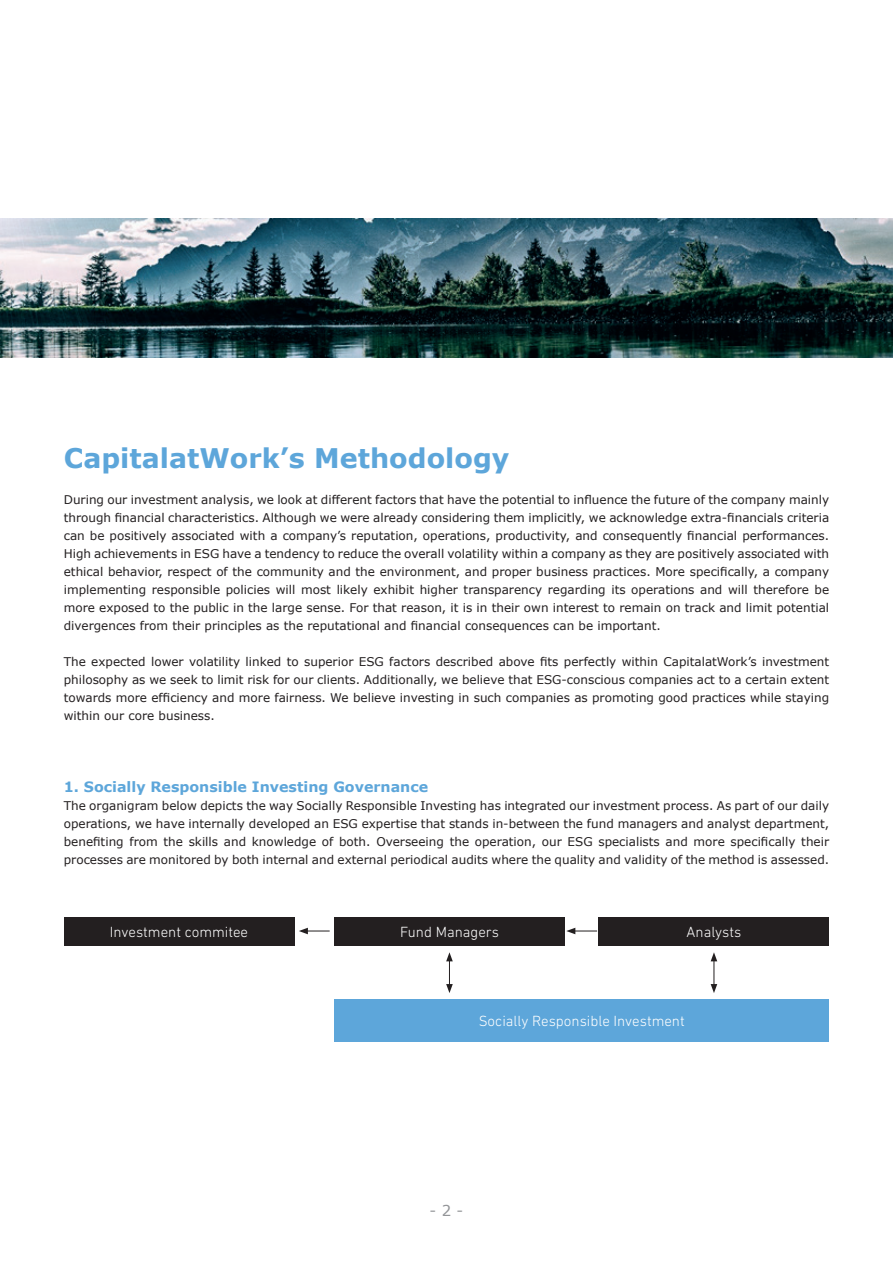
<style>
.page{position:relative;width:893px;height:1263px;background:#fff}
.page>*{position:absolute;margin:0;border:0;box-sizing:border-box;transform-origin:0 0}
.t1{font:700 27px "Verdana";color:#5da6da}
.t2{font:300 15px "DIN Next LT Pro";color:#fff}
.t3{font:15px "Verdana";color:#939598}
.t4{font:700 14.25px "Verdana";color:#5da6da}
.t5{font:12px/18px "Verdana";color:#231f20;text-align:justify}
</style>
<div class="page">
<div style="left:64px;top:917px;width:230px;height:28px;background:#231f20"></div>
<div style="left:334px;top:917px;width:231px;height:28px;background:#231f20"></div>
<div style="left:334px;top:999px;width:495px;height:43px;background:#5da6da"></div>
<div style="left:599px;top:917px;width:230px;height:28px;background:#231f20"></div>
<svg style="left:299px;top:928px;width:31px;height:6px"></svg>
<svg style="left:566px;top:928px;width:31px;height:6px"></svg>
<svg style="left:446px;top:952px;width:7px;height:41px"></svg>
<svg style="left:711px;top:952px;width:6px;height:41px"></svg>
<img style="left:0;top:219px;width:893px;height:138px">
<h1 class="t1" style="left:64px;top:441px;width:447px">CapitalatWork’s Methodology</h1>
<p class="t5" style="left:64px;top:491px;width:767px">During our investment analysis, we look at different factors that have the potential to influence the future of the company mainly through financial characteristics. Although we were already considering them implicitly, we acknowledge extra-financials criteria can be positively associated with a company’s reputation, operations, productivity, and consequently financial performances.<br>High achievements in ESG have a tendency to reduce the overall volatility within a company as they are positively associated with ethical behavior, respect of the community and the environment, and proper business practices. More specifically, a company implementing responsible policies will most likely exhibit higher transparency regarding its operations and will therefore be more exposed to the public in the large sense. For that reason, it is in their own interest to remain on track and limit potential divergences from their principles as the reputational and financial consequences can be important.</p>
<p class="t5" style="left:64px;top:653px;width:767px">The expected lower volatility linked to superior ESG factors described above fits perfectly within CapitalatWork’s investment philosophy as we seek to limit risk for our clients. Additionally, we believe that ESG-conscious companies act to a certain extent towards more efficiency and more fairness. We believe investing in such companies as promoting good practices while staying within our core business.</p>
<p class="t4" style="left:64px;top:778px;width:366px">1. Socially Responsible Investing Governance</p>
<p class="t5" style="left:64px;top:797px;width:767px">The organigram below depicts the way Socially Responsible Investing has integrated our investment process. As part of our daily operations, we have internally developed an ESG expertise that stands in-between the fund managers and analyst department, benefiting from the skills and knowledge of both. Overseeing the operation, our ESG specialists and more specifically their processes are monitored by both internal and external periodical audits where the quality and validity of the method is assessed.</p>
<p class="t2" style="left:110px;top:923px;width:140px">Investment commitee</p>
<p class="t2" style="left:400px;top:923px;width:100px">Fund Managers</p>
<p class="t2" style="left:687px;top:923px;width:56px">Analysts</p>
<p class="t2" style="left:479px;top:1013px;width:208px">Socially Responsible Investment</p>
<p class="t3" style="left:430px;top:1200px;width:35px">- 2 -</p>
</div>
